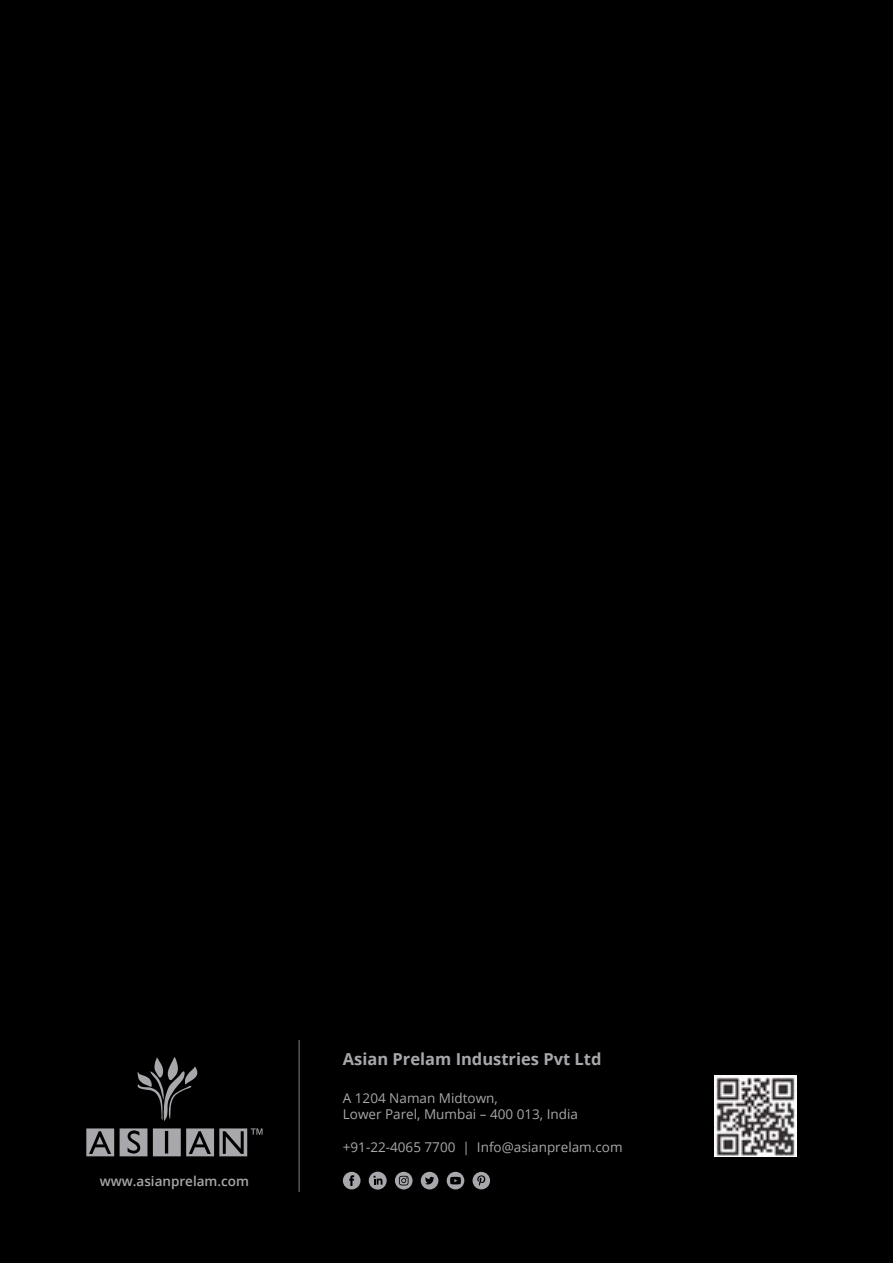
<style>
.page{position:relative;width:893px;height:1263px;background:#000}
.page>*{position:absolute;margin:0;border:0;box-sizing:border-box;transform-origin:0 0}
.t1{font:700 16.5px "Open Sans";color:#a8a8ac}
.t2{font:13.5px/16.2px "Open Sans";color:#a8a8ac}
.t3{font:600 13.5px "Open Sans";color:#a8a8ac}
</style>
<div class="page">
<hr style="left:299px;top:1040px;width:1px;height:152px;background:#818285">
<img style="left:714px;top:1075px;width:82px;height:81px">
<div style="left:447px;top:1172px;width:17px;height:17px;background:#a8a8ac;border-radius:50%"></div>
<svg style="left:450px;top:1177px;width:11px;height:7px"></svg>
<div style="left:421px;top:1172px;width:17px;height:17px;background:#a8a8ac;border-radius:50%"></div>
<svg style="left:425px;top:1177px;width:9px;height:7px"></svg>
<div style="left:369px;top:1172px;width:18px;height:17px;background:#a8a8ac;border-radius:50%"></div>
<svg style="left:373px;top:1175px;width:9px;height:9px"></svg>
<div style="left:343px;top:1172px;width:17px;height:17px;background:#a8a8ac;border-radius:9px"></div>
<svg style="left:349px;top:1175px;width:5px;height:11px"></svg>
<svg style="left:395px;top:1172px;width:18px;height:17px"></svg>
<svg style="left:399px;top:1176px;width:10px;height:9px"></svg>
<div style="left:473px;top:1172px;width:17px;height:17px;background:#a8a8ac;border-radius:50%"></div>
<svg style="left:477px;top:1175px;width:8px;height:11px"></svg>
<svg style="left:86px;top:1128px;width:28px;height:28px"></svg>
<svg style="left:120px;top:1128px;width:27px;height:28px"></svg>
<svg style="left:137px;top:1057px;width:61px;height:64px;background:#272728"></svg>
<svg style="left:153px;top:1128px;width:110px;height:28px;background:#666669"></svg>
<p class="t3" style="left:100px;top:1172px;width:151px">www.asianprelam.com</p>
<p class="t1" style="left:343px;top:1047px;width:260px">Asian Prelam Industries Pvt Ltd</p>
<p class="t2" style="left:343px;top:1089px;width:237px">A 1204 Naman Midtown,<br>Lower Parel, Mumbai – 400 013, India</p>
<p class="t2" style="left:343px;top:1138px;width:281px">+91-22-4065 7700 | Info@asianprelam.com</p>
</div>
